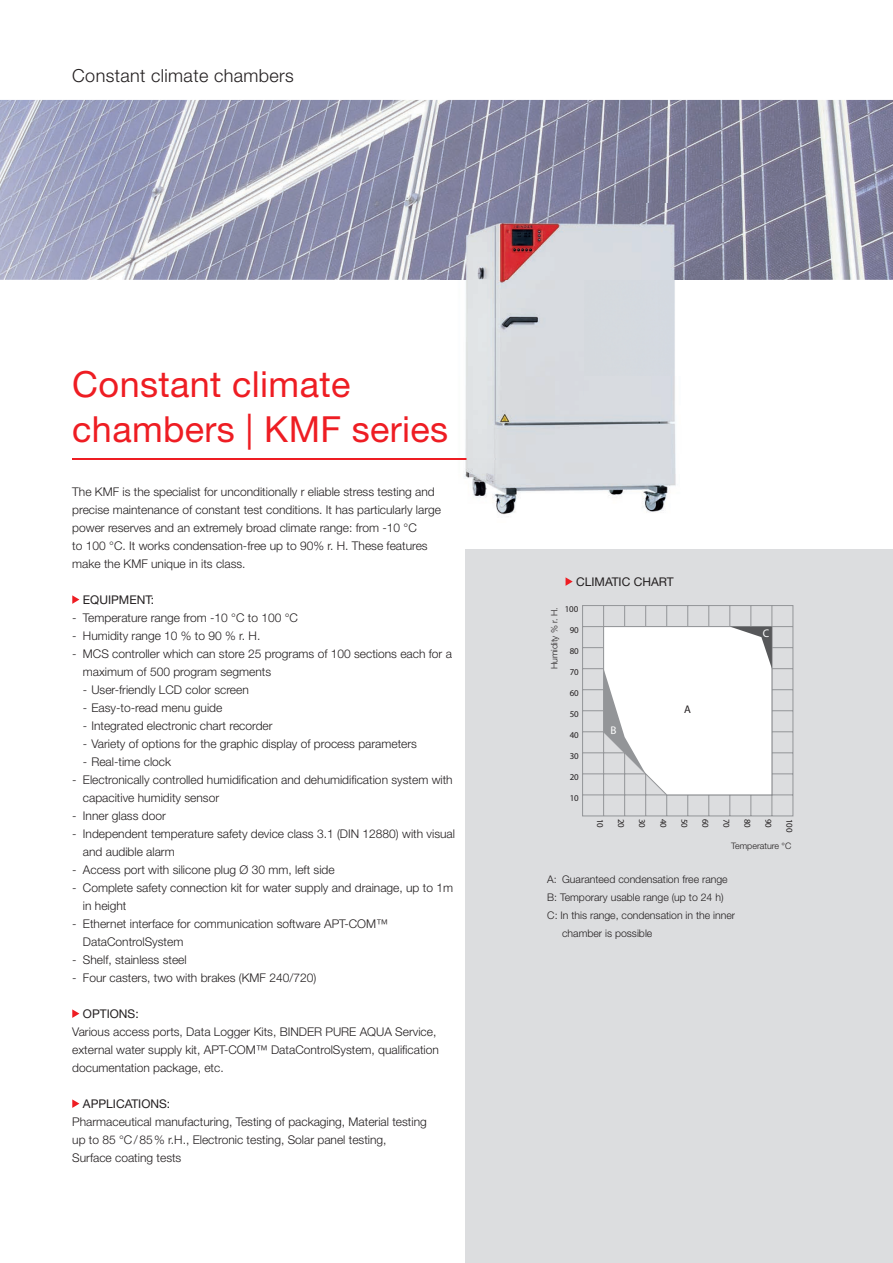
<style>
.page{position:relative;width:893px;height:1263px;background:#fff}
.page>*{position:absolute;margin:0;border:0;box-sizing:border-box;transform-origin:0 0}
.t1{font:36px/45px "Helvetica Neue LT";letter-spacing:.01em;color:#ee1d23}
.t2{font:300 18px "Helvetica Neue LT";letter-spacing:.02em;color:#231f20}
.t3{font:300 12px/18px "Helvetica Neue LT";color:#231f20}
.t4{font:12px "Helvetica Neue LT";color:#231f20}
.t5{font:300 11.1px "Helvetica Neue LT Std";color:#fff}
.t6{font:300 11.1px "Helvetica Neue LT Std";color:#231f20}
.t7{font:300 10.5px "Helvetica Neue LT";color:#231f20}
.t8{font:10.5px "Helvetica Neue LT";color:#fff}
.t9{font:300 8.85px "Helvetica Neue LT Std";color:#231f20}
.t10{font:300 8.85px "Helvetica Neue LT";color:#231f20}
</style>
<div class="page">
<img style="left:0;top:100px;width:893px;height:180px">
<div style="left:466px;top:550px;width:427px;height:713px;background:#dcdddf"></div>
<hr style="left:72px;top:458px;width:453px;height:2px;background:#ee1d23">
<img style="left:440px;top:204px;width:289px;height:311px">
<img style="left:440px;top:458px;width:85px;height:2px">
<svg style="left:72px;top:595px;width:7px;height:9px"></svg>
<svg style="left:72px;top:1009px;width:7px;height:9px"></svg>
<svg style="left:72px;top:1099px;width:7px;height:9px"></svg>
<svg style="left:566px;top:577px;width:7px;height:9px"></svg>
<svg style="left:582px;top:605px;width:211px;height:211px"></svg>
<h2 class="t2" style="left:72px;top:64px;width:223px">Constant climate chambers</h2>
<h1 class="t1" style="left:72px;top:361px;width:377px">Constant climate chambers | KMF series</h1>
<p class="t3" style="left:72px;top:482px;width:370px">The KMF is the specialist for unconditionally r eliable stress testing and precise maintenance of constant test conditions. It has particularly large power reserves and an extremely broad climate range: from -10 °C<br>to 100 °C. It works condensation-free up to 90% r. H. These features make the KMF unique in its class.</p>
<p class="t4" style="left:83px;top:592px;width:73px">EQUIPMENT:</p>
<p class="t3" style="left:72px;top:608px;width:227px">- Temperature range from -10 °C to 100 °C</p>
<p class="t3" style="left:72px;top:626px;width:190px">- Humidity range 10 % to 90 % r. H.</p>
<p class="t3" style="left:83px;top:644px;width:371px;text-indent:-11px">- MCS controller which can store 25 programs of 100 sections each for a maximum of 500 program segments</p>
<p class="t3" style="left:83px;top:680px;width:167px">- User-friendly LCD color screen</p>
<p class="t3" style="left:83px;top:698px;width:141px">- Easy-to-read menu guide</p>
<p class="t3" style="left:83px;top:716px;width:191px">- Integrated electronic chart recorder</p>
<p class="t3" style="left:83px;top:734px;width:336px">- Variety of options for the graphic display of process parameters</p>
<p class="t3" style="left:83px;top:752px;width:90px">- Real-time clock</p>
<p class="t3" style="left:83px;top:770px;width:371px;text-indent:-11px">- Electronically controlled humidification and dehumidification system with capacitive humidity sensor</p>
<p class="t3" style="left:72px;top:806px;width:95px">- Inner glass door</p>
<p class="t3" style="left:83px;top:824px;width:374px;text-indent:-11px">- Independent temperature safety device class 3.1 (DIN 12880) with visual and audible alarm</p>
<p class="t3" style="left:72px;top:860px;width:264px">- Access port with silicone plug Ø 30 mm, left side</p>
<p class="t3" style="left:83px;top:878px;width:372px;text-indent:-11px">- Complete safety connection kit for water supply and drainage, up to 1m in height</p>
<p class="t3" style="left:83px;top:914px;width:307px;text-indent:-11px">- Ethernet interface for communication software APT-COM™<br>DataControlSystem</p>
<p class="t3" style="left:72px;top:950px;width:116px">- Shelf, stainless steel</p>
<p class="t3" style="left:72px;top:968px;width:246px">- Four casters, two with brakes (KMF 240/720)</p>
<p class="t4" style="left:83px;top:1006px;width:57px">OPTIONS:</p>
<p class="t3" style="left:72px;top:1022px;width:368px">Various access ports, Data Logger Kits, BINDER PURE AQUA Service, external water supply kit, APT-COM™ DataControlSystem, qualification documentation package, etc.</p>
<p class="t4" style="left:83px;top:1096px;width:89px">APPLICATIONS:</p>
<p class="t3" style="left:72px;top:1112px;width:356px">Pharmaceutical manufacturing, Testing of packaging, Material testing up to 85 °C / 85 % r.H., Electronic testing, Solar panel testing,<br>Surface coating tests</p>
<p class="t4" style="left:576px;top:574px;width:99px">CLIMATIC CHART</p>
<p class="t9" style="left:565px;top:603px;width:15px">100</p>
<p class="t9" style="left:570px;top:624px;width:11px">90</p>
<p class="t9" style="left:570px;top:645px;width:11px">80</p>
<p class="t9" style="left:570px;top:667px;width:11px">70</p>
<p class="t9" style="left:570px;top:688px;width:11px">60</p>
<p class="t9" style="left:570px;top:709px;width:11px">50</p>
<p class="t9" style="left:570px;top:730px;width:11px">40</p>
<p class="t9" style="left:570px;top:751px;width:11px">30</p>
<p class="t9" style="left:570px;top:772px;width:11px">20</p>
<p class="t9" style="left:570px;top:793px;width:11px">10</p>
<p class="t10" style="left:549px;top:669px;width:64px;rotate:-90deg">Humidity % r. H.</p>
<p class="t8" style="left:610px;top:720px;width:9px">B</p>
<p class="t5" style="left:610px;top:724px;width:8px">B</p>
<p class="t6" style="left:684px;top:703px;width:8px">A</p>
<p class="t5" style="left:763px;top:626px;width:8px">C</p>
<p class="t9" style="left:606px;top:819px;width:11px;rotate:90deg">10</p>
<p class="t9" style="left:627px;top:819px;width:11px;rotate:90deg">20</p>
<p class="t9" style="left:648px;top:819px;width:11px;rotate:90deg">30</p>
<p class="t9" style="left:669px;top:819px;width:11px;rotate:90deg">40</p>
<p class="t9" style="left:690px;top:819px;width:11px;rotate:90deg">50</p>
<p class="t9" style="left:711px;top:819px;width:11px;rotate:90deg">60</p>
<p class="t9" style="left:732px;top:819px;width:11px;rotate:90deg">70</p>
<p class="t9" style="left:753px;top:819px;width:11px;rotate:90deg">80</p>
<p class="t9" style="left:774px;top:819px;width:11px;rotate:90deg">90</p>
<p class="t9" style="left:795px;top:819px;width:15px;rotate:90deg">100</p>
<p class="t10" style="left:731px;top:840px;width:62px">Temperature °C</p>
<p class="t7" style="left:547px;top:873px;width:182px">A: Guaranteed condensation free range</p>
<p class="t7" style="left:547px;top:891px;width:178px">B: Temporary usable range (up to 24 h)</p>
<p class="t7" style="left:547px;top:909px;width:189px">C: In this range, condensation in the inner</p>
<p class="t7" style="left:562px;top:927px;width:92px">chamber is possible</p>
</div>
